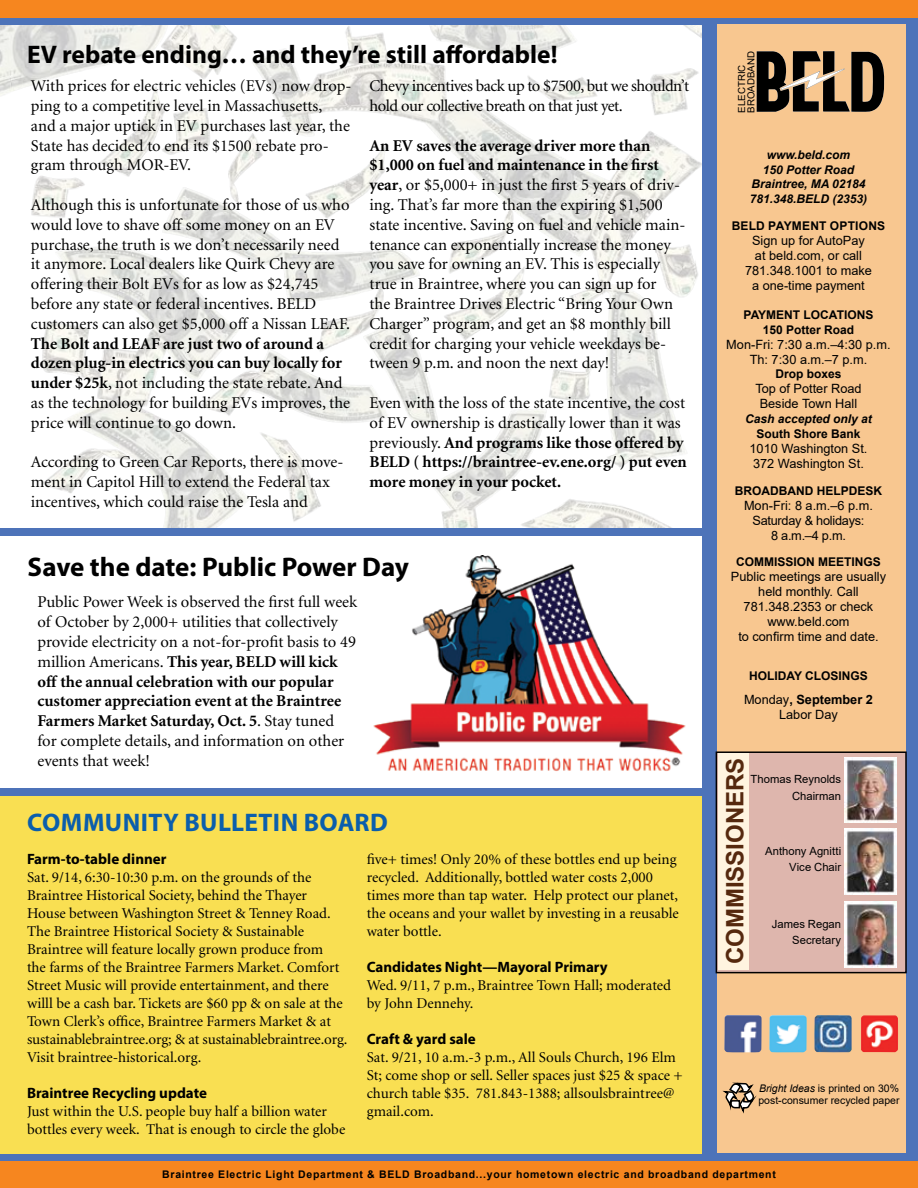
<style>
.page{position:relative;width:918px;height:1188px;background:#fff}
.page>*{position:absolute;margin:0;border:0;box-sizing:border-box;transform-origin:0 0}
.t1{font:700 27px "Myriad Pro";letter-spacing:-.01em;color:#000}
.t2{font:700 25.5px "Myriad Pro";color:#000}
.t3{font:700 25.5px "Myriad Pro";letter-spacing:.015em;color:#0b5eac}
.t4{font:700 24px "Arial";color:#55280e}
.t5{font:16.5px/19.8px "Minion";color:#000}
.t6{font:16.5px/19.8px "Minion";letter-spacing:-.03em;color:#000}
.t7{font:15px/18px "Minion";color:#000}
.t8{font:700 15px "Myriad Pro";color:#000}
.t9{font:12.75px/15px "Arial";color:#000;text-align:center}
.t10{font:12.75px/15px "Arial";letter-spacing:-.02em;color:#000;text-align:center}
.t11{font:700 12px/15px "Arial";color:#000;text-align:center}
.t12{font:italic 700 12px/14.4px "Arial";color:#000;text-align:center}
.t13{font:11.25px/16.5px "Arial";letter-spacing:.005em;color:#000;text-align:right}
.t14{font:700 10.5px "Arial";letter-spacing:.065em;color:#000}
.t15{font:10.5px/12.6px "Arial";color:#000}
.t16{font:9.75px/9.3px "Arial";color:#000}
.s1{font-weight:700}
.s2{font-style:italic}
</style>
<div class="page">
<img style="left:0;top:25px;width:703px;height:503px">
<img style="left:373px;top:555px;width:313px;height:217px">
<div style="left:0;top:793px;width:715px;height:365px;background:#f9df52"></div>
<div style="left:0;top:1154px;width:707px;height:9px;background:#4d73b9"></div>
<div style="left:0;top:788px;width:708px;height:8px;background:#4d73b9"></div>
<div style="left:703px;top:1px;width:215px;height:1187px;background:#4d73b9"></div>
<div style="left:0;top:17px;width:703px;height:8px;background:#4d73b9"></div>
<div style="left:717px;top:25px;width:189px;height:1128px;background:#f8c790"></div>
<svg style="left:722px;top:1082px;width:34px;height:32px"></svg>
<svg style="left:757px;top:51px;width:127px;height:61px"></svg>
<img style="left:724px;top:1015px;width:38px;height:37px">
<img style="left:814px;top:1015px;width:38px;height:37px">
<img style="left:861px;top:1015px;width:37px;height:37px">
<img style="left:769px;top:1015px;width:38px;height:37px">
<div style="left:716px;top:752px;width:190px;height:221px;background:#deb6ad"></div>
<div style="left:716px;top:751px;width:191px;height:222px;border:2px solid #000"></div>
<div style="left:719px;top:753px;width:30px;height:217px;background:#fff4e0"></div>
<img style="left:845px;top:901px;width:51px;height:66px">
<img style="left:845px;top:757px;width:51px;height:66px">
<img style="left:845px;top:829px;width:51px;height:65px">
<div style="left:0;top:0;width:918px;height:17px;background:#f6861f"></div>
<div style="left:0;top:1161px;width:918px;height:27px;background:#f6861f"></div>
<div style="left:0;top:528px;width:707px;height:8px;background:#4d73b9"></div>
<h2 class="t2" style="left:27px;top:38px;width:532px">EV rebate ending… and they’re still affordable!</h2>
<p class="t5" style="left:31px;top:77px;width:322px">With prices for electric vehicles (EVs) now drop&shy;ping to a competitive level in Massachusetts,<br>and a major uptick in EV purchases last year, the State has decided to end its $1500 rebate pro&shy;gram through MOR-EV.</p>
<p class="t5" style="left:31px;top:196px;width:321px">Although this is unfortunate for those of us who would love to shave off some money on an EV purchase, the truth is we don’t necessarily need it anymore. Local dealers like Quirk Chevy are offering their Bolt EVs for as low as $24,745 before any state or federal incentives. BELD customers can also get $5,000 off a Nissan LEAF.</p>
<p class="t5" style="left:31px;top:334px;width:321px"><span class="s1">The Bolt and LEAF are just two of around a dozen plug-in electrics you can buy locally for under $25k</span>, not including the state rebate. And as the technology for building EVs improves, the price will continue to go down.</p>
<p class="t5" style="left:31px;top:453px;width:314px">According to Green Car Reports, there is move&shy;ment in Capitol Hill to extend the Federal tax incentives, which could raise the Tesla and</p>
<p class="t6" style="left:370px;top:77px;width:321px">Chevy incentives back up to $7500, but we shouldn’t hold our collective breath on that just yet.</p>
<p class="t5" style="left:370px;top:136px;width:317px"><span class="s1">An EV saves the average driver more than $1,000 on fuel and maintenance in the first year</span>, or $5,000+ in just the first 5 years of driv&shy;ing. That’s far more than the expiring $1,500 state incentive. Saving on fuel and vehicle main&shy;tenance can exponentially increase the money you save for owning an EV. This is especially true in Braintree, where you can sign up for<br>the Braintree Drives Electric “Bring Your Own Charger” program, and get an $8 monthly bill credit for charging your vehicle weekdays be&shy;tween 9 p.m. and noon the next day!</p>
<p class="t5" style="left:370px;top:394px;width:319px">Even with the loss of the state incentive, the cost of EV ownership is drastically lower than it was previously. <span class="s1">And programs like those offered by BELD ( https://braintree-ev.ene.org/ ) put even more money in your pocket.</span></p>
<h1 class="t1" style="left:28px;top:550px;width:383px">Save the date: Public Power Day</h1>
<p class="t5" style="left:37px;top:593px;width:321px">Public Power Week is observed the first full week of October by 2,000+ utilities that collectively provide electricity on a not-for-profit basis to 49 million Americans. <span class="s1">This year, BELD will kick off the annual celebration with our popular customer appreciation event at the Braintree Farmers Market Saturday, Oct. 5</span>. Stay tuned for complete details, and information on other events that week!</p>
<h2 class="t3" style="left:27px;top:805px;width:362px">Community Bulletin Board</h2>
<p class="t8" style="left:27px;top:849px;width:141px">Farm-to-table dinner</p>
<p class="t7" style="left:27px;top:869px;width:322px">Sat. 9/14, 6:30-10:30 p.m. on the grounds of the Braintree Historical Society, behind the Thayer House between Washington Street &amp; Tenney Road.<br>The Braintree Historical Society &amp; Sustainable Braintree will feature locally grown produce from<br>the farms of the Braintree Farmers Market. Comfort Street Music will provide entertainment, and there willl be a cash bar. Tickets are $60 pp &amp; on sale at the Town Clerk’s office, Braintree Farmers Market &amp; at sustainablebraintree.org; &amp; at sustainablebraintree.org.<br>Visit braintree-historical.org.</p>
<p class="t8" style="left:27px;top:1083px;width:182px">Braintree Recycling update</p>
<p class="t7" style="left:27px;top:1103px;width:320px">Just within the U.S. people buy half a billion water bottles every week. That is enough to circle the globe</p>
<p class="t7" style="left:367px;top:851px;width:314px">five+ times! Only 20% of these bottles end up being recycled. Additionally, bottled water costs 2,000 times more than tap water. Help protect our planet, the oceans and your wallet by investing in a reusable water bottle.</p>
<p class="t8" style="left:367px;top:957px;width:243px">Candidates Night—Mayoral Primary</p>
<p class="t7" style="left:367px;top:977px;width:306px">Wed. 9/11, 7 p.m., Braintree Town Hall; moderated by John Dennehy.</p>
<p class="t8" style="left:367px;top:1029px;width:111px">Craft &amp; yard sale</p>
<p class="t7" style="left:367px;top:1049px;width:318px">Sat. 9/21, 10 a.m.-3 p.m., All Souls Church, 196 Elm St; come shop or sell. Seller spaces just $25 &amp; space + church table $35. 781.843-1388; allsoulsbraintree@ gmail.com.</p>
<p class="t16" style="left:737px;top:113px;width:63px;rotate:-90deg">ELECTRIC<br>BROADBAND</p>
<p class="t12" style="left:750px;top:148px;width:119px">www.beld.com<br>150 Potter Road<br>Braintree, MA 02184<br>781.348.BELD (2353)</p>
<p class="t11" style="left:732px;top:218px;width:155px">BELD PAYMENT OPTIONS</p>
<p class="t9" style="left:745px;top:233px;width:128px">Sign up for AutoPay<br>at beld.com, or call<br>781.348.1001 to make a one-time payment</p>
<p class="t11" style="left:744px;top:307px;width:131px">PAYMENT LOCATIONS<br>150 Potter Road</p>
<p class="t9" style="left:726px;top:337px;width:166px">Mon-Fri: 7:30 a.m.–4:30 p.m.<br>Th: 7:30 a.m.–7 p.m.</p>
<p class="t11" style="left:775px;top:367px;width:68px">Drop boxes</p>
<p class="t9" style="left:755px;top:381px;width:108px">Top of Potter Road<br>Beside Town Hall</p>
<p class="t12" style="left:745px;top:412px;width:128px">Cash accepted only at</p>
<p class="t11" style="left:757px;top:427px;width:106px">South Shore Bank</p>
<p class="t9" style="left:750px;top:441px;width:119px;text-align:left">1010 Washington St.<br>372 Washington St.</p>
<p class="t11" style="left:735px;top:483px;width:149px">BROADBAND HELPDESK</p>
<p class="t10" style="left:744px;top:498px;width:130px">Mon-Fri: 8 a.m.–6 p.m.<br>Saturday &amp; holidays:<br>8 a.m.–4 p.m.</p>
<p class="t11" style="left:736px;top:555px;width:146px">COMMISSION MEETINGS</p>
<p class="t9" style="left:731px;top:569px;width:157px">Public meetings are usually held monthly. Call<br>781.348.2353 or check www.beld.com<br>to confirm time and date.</p>
<p class="t11" style="left:749px;top:669px;width:120px">HOLIDAY CLOSINGS</p>
<p class="t9" style="left:744px;top:692px;width:130px">Monday<span class="s1">, September 2<br></span>Labor Day</p>
<h3 class="t4" style="left:718px;top:964px;width:208px;rotate:-90deg">COMMISSIONERS</h3>
<p class="t13" style="left:750px;top:771px;width:92px">Thomas Reynolds<br>Chairman</p>
<p class="t13" style="left:765px;top:843px;width:78px">Anthony Agnitti<br>Vice Chair</p>
<p class="t13" style="left:772px;top:916px;width:71px">James Regan<br>Secretary</p>
<p class="t15" style="left:758px;top:1082px;width:143px"><span class="s2">Bright Ideas</span> is printed on 30% post-consumer recycled paper</p>
<p class="t14" style="left:162px;top:1167px;width:615px">Braintree Electric Light Department &amp; BELD Broadband...your hometown electric and broadband department</p>
</div>
